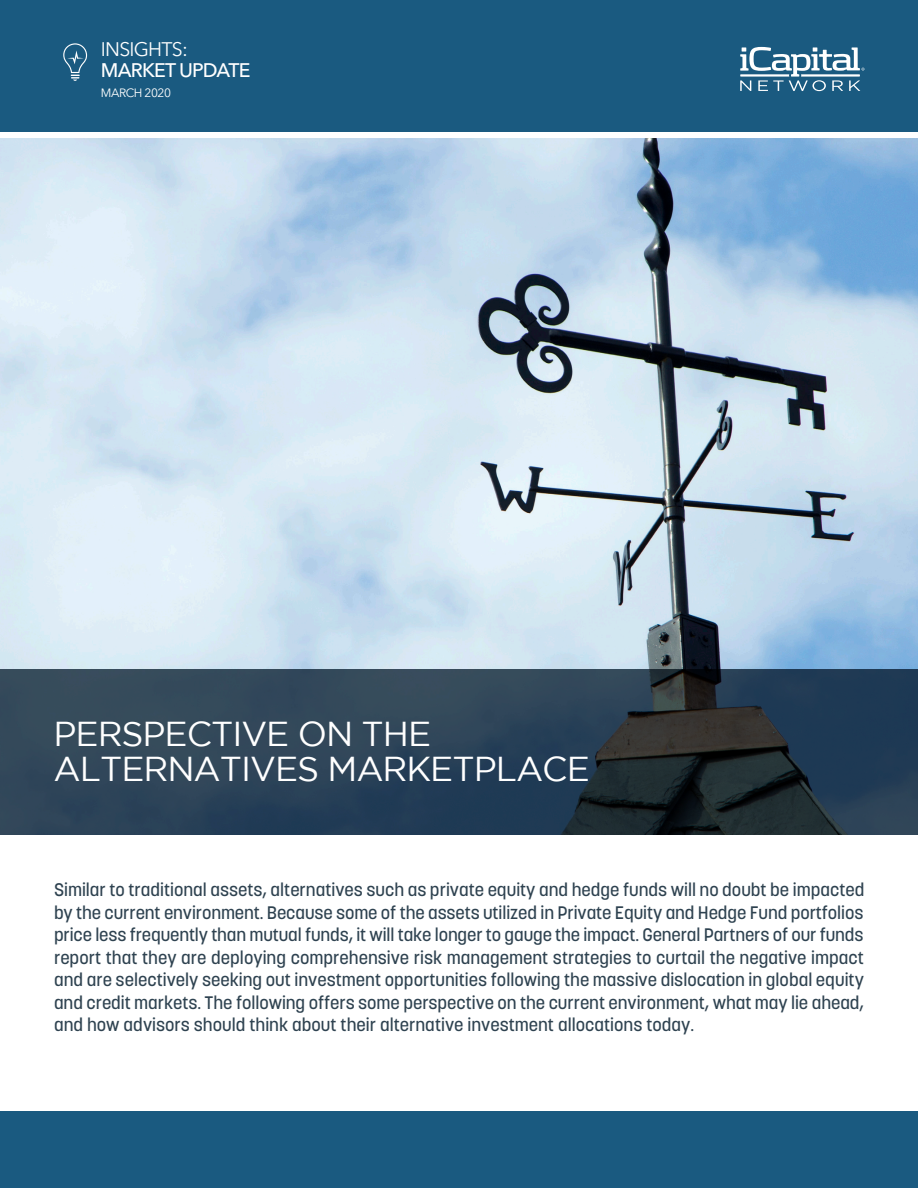
<style>
.page{position:relative;width:918px;height:1188px;background:#fff}
.page>*{position:absolute;margin:0;border:0;box-sizing:border-box;transform-origin:0 0}
.Cover_Header{font:34.5px/34.5px "Gotham";letter-spacing:-.03em;color:#fff}
.t1{font:500 19.5px "Avenir Next LT Pro";letter-spacing:-.04em;color:#fff}
.t2{font:19.5px "Avenir Next LT Pro";letter-spacing:-.04em;color:#fff}
.First_paragraph{font:500 18px/22.5px "Korolev";color:#2e4250;text-align:justify}
.t3{font:12px "Avenir Next LT Pro";letter-spacing:-.04em;color:#fff}
</style>
<div class="page">
<div style="left:0;top:1111px;width:918px;height:77px;background:#1a5a80"></div>
<div style="left:0;top:0;width:918px;height:136px;background:#1a5a80"></div>
<svg style="left:63px;top:43px;width:24px;height:38px"></svg>
<svg style="left:740px;top:47px;width:124px;height:44px"></svg>
<img style="left:0;top:138px;width:918px;height:532px">
<svg style="left:0;top:670px;width:918px;height:165px;background:#293d4f"></svg>
<div style="left:0;top:132px;width:918px;height:6px;background:#fff"></div>
<p class="t2" style="left:101px;top:38px;width:88px">INSIGHTS:</p>
<p class="t1" style="left:101px;top:59px;width:151px">MARKET UPDATE</p>
<p class="t3" style="left:101px;top:86px;width:71px">MARCH 2020</p>
<p class="Cover_Header" style="left:54px;top:716px;width:538px">PERSPECTIVE ON THE<br>ALTERNATIVES MARKETPLACE</p>
<p class="First_paragraph" style="left:54px;top:878px;width:812px">Similar to traditional assets, alternatives such as private equity and hedge funds will no doubt be impacted by the current environment. Because some of the assets utilized in Private Equity and Hedge Fund portfolios price less frequently than mutual funds, it will take longer to gauge the impact. General Partners of our funds report that they are deploying comprehensive risk management strategies to curtail the negative impact and are selectively seeking out investment opportunities following the massive dislocation in global equity and credit markets. The following offers some perspective on the current environment, what may lie ahead, and how advisors should think about their alternative investment allocations today.</p>
</div>
